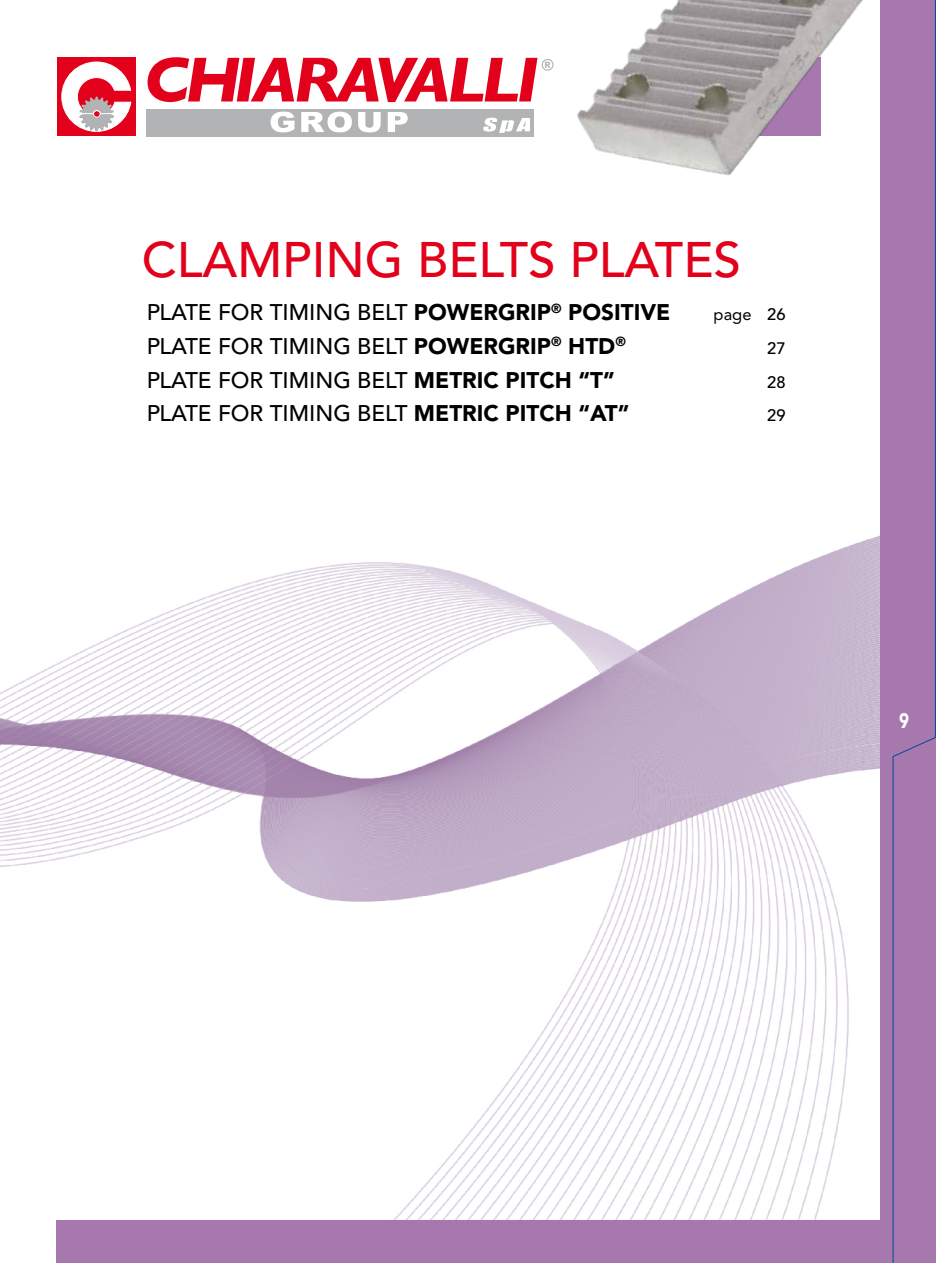
<style>
.page{position:relative;width:936px;height:1263px;background:#fff}
.page>*{position:absolute;margin:0;border:0;box-sizing:border-box;transform-origin:0 0}
.t1{font:500 49.5px "Avenir LT Std";color:#e2001a}
.t2{font:500 22.5px "Avenir LT Std";color:#000}
.t3{font:900 21px "Avenir LT Std";color:#fff;scale:.8 1}
.t4{font:16.5px "Avenir LT Std";color:#000}
.t5{font:500 16.5px "Avenir LT Std";color:#000}
.s1{font-weight:900}
.s2{font-weight:500}
</style>
<div class="page">
<img style="left:0;top:535px;width:880px;height:728px">
<div style="left:57px;top:1220px;width:878px;height:43px;background:#a778ae"></div>
<div style="left:57px;top:58px;width:78px;height:78px;background:#e2001a"></div>
<svg style="left:61px;top:61px;width:71px;height:71px"></svg>
<div style="left:146px;top:109px;width:387px;height:27px;background:#b1b3b4"></div>
<svg style="left:147px;top:57px;width:376px;height:45px"></svg>
<svg style="left:483px;top:118px;width:40px;height:15px"></svg>
<svg style="left:270px;top:112px;width:24px;height:20px"></svg>
<svg style="left:301px;top:112px;width:51px;height:20px"></svg>
<svg style="left:358px;top:112px;width:22px;height:20px"></svg>
<svg style="left:388px;top:112px;width:19px;height:20px"></svg>
<div style="left:880px;top:0;width:55px;height:1263px;background:#a778ae"></div>
<svg style="left:892px;top:0;width:43px;height:1263px"></svg>
<img style="left:523px;top:0;width:397px;height:240px">
<h1 class="t1" style="left:142px;top:231px;width:600px">CLAMPING BELTS PLATES</h1>
<p class="t2" style="left:146px;top:299px;width:525px">PLATE FOR TIMING BELT <span class="s1">POWERGRIP</span><sup>®</sup> <span class="s1">POSITIVE</span></p>
<p class="t4" style="left:713px;top:305px;width:74px">page <span class="s2">26</span></p>
<p class="t2" style="left:146px;top:333px;width:481px">PLATE FOR TIMING BELT <span class="s1">POWERGRIP</span><sup>®</sup> <span class="s1">HTD</span><sup>®</sup></p>
<p class="t5" style="left:767px;top:338px;width:20px">27</p>
<p class="t2" style="left:146px;top:367px;width:470px">PLATE FOR TIMING BELT <span class="s1">METRIC PITCH “T”</span></p>
<p class="t5" style="left:767px;top:372px;width:20px">28</p>
<p class="t2" style="left:146px;top:400px;width:484px">PLATE FOR TIMING BELT <span class="s1">METRIC PITCH “AT”</span></p>
<p class="t5" style="left:767px;top:406px;width:20px">29</p>
<p class="t3" style="left:899px;top:708px;width:14px">9</p>
</div>
